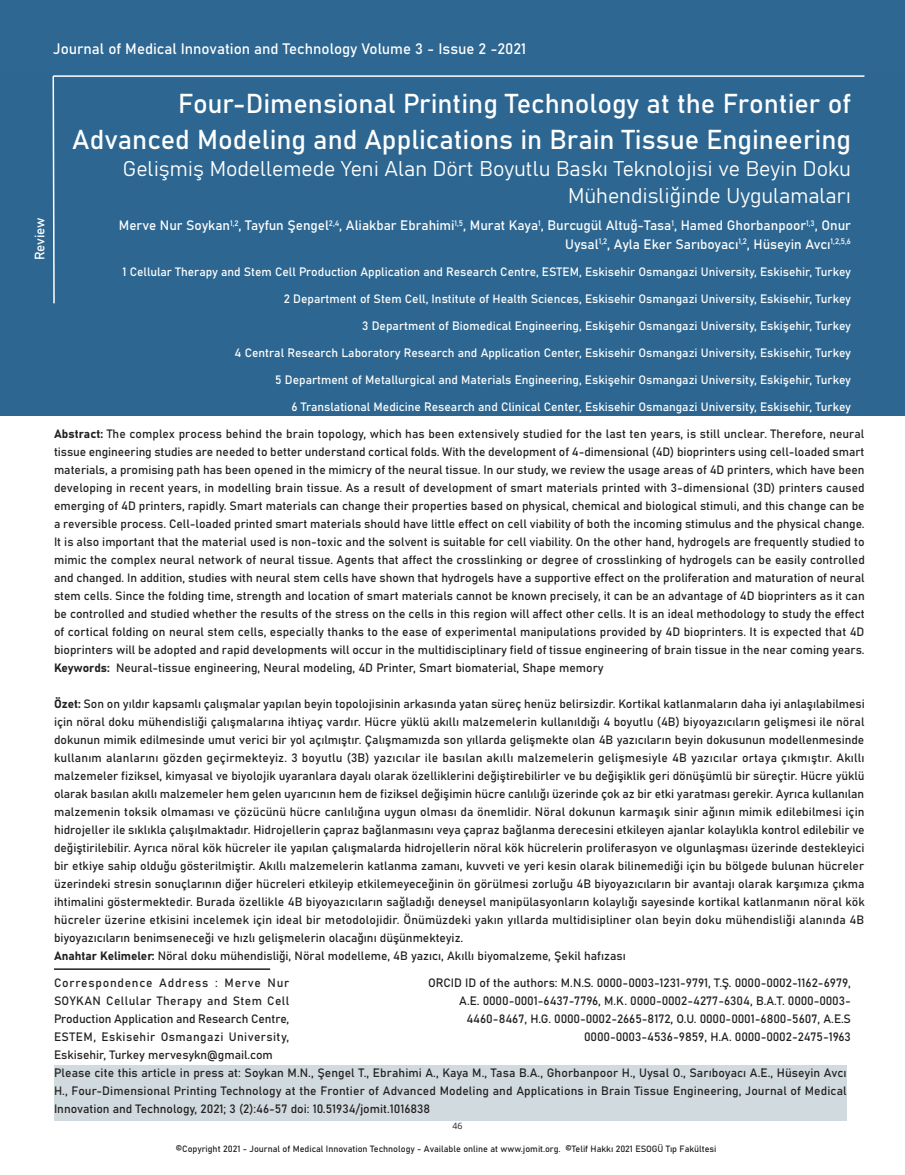
<style>
.page{position:relative;width:905px;height:1175px;background:#fff}
.page>*{position:absolute;margin:0;border:0;box-sizing:border-box;transform-origin:0 0}
.Pull-Out_Quote{font:27px/36px "Bahnschrift";color:#fff;text-align:right}
.Pull-Out_Quote-2{font:21px/27px "Bahnschrift";color:#fff;text-align:right}
.t1{font:15px "Bahnschrift";color:#fff}
.t2{font:13.5px/18px "Bahnschrift";color:#fff;text-align:right}
.Body_Text{font:12px/18px "Bahnschrift";color:#231f20;text-align:justify}
.t3{font:12px "Bahnschrift";color:#fff}
.t4{font:9px "Bahnschrift";color:#231f20}
.t5{font:8.7px "Open Sans";color:#231f20}
</style>
<div class="page">
<div style="left:0;top:0;width:904px;height:416px;background:#2d6791"></div>
<hr style="left:54px;top:968px;width:216px;height:1px;background:#231f20">
<div style="left:54px;top:1065px;width:792px;height:55px;background:#d1dade"></div>
<hr style="left:53px;top:75px;width:811px;height:2px;background:#fff">
<svg style="left:52px;top:75px;width:4px;height:229px"></svg>
<p class="t1" style="left:53px;top:37px;width:474px">Journal of Medical Innovation and Technology Volume 3 - Issue 2 -2021</p>
<p class="t2" style="left:30px;top:260px;width:45px;rotate:-90deg">Review</p>
<p class="Pull-Out_Quote" style="left:72px;top:84px;width:780px">Four-Dimensional Printing Technology at the Frontier of<br>Advanced Modeling and Applications in Brain Tissue Engineering</p>
<p class="Pull-Out_Quote-2" style="left:123px;top:154px;width:729px">Gelişmiş Modellemede Yeni Alan Dört Boyutlu Baskı Teknolojisi ve Beyin Doku<br>Mühendisliğinde Uygulamaları</p>
<p class="t2" style="left:119px;top:216px;width:733px">Merve Nur Soykan<sup>1,2</sup>, Tayfun Şengel<sup>2,4</sup>, Aliakbar Ebrahimi<sup>1,5</sup>, Murat Kaya<sup>1</sup>, Burcugül Altuğ-Tasa<sup>1</sup>, Hamed Ghorbanpoor<sup>1,3</sup>, Onur<br>Uysal<sup>1,2</sup>, Ayla Eker Sarıboyacı<sup>1,2</sup>, Hüseyin Avcı<sup>1,2,5,6</sup></p>
<p class="t3" style="left:122px;top:262px;width:730px">1 Cellular Therapy and Stem Cell Production Application and Research Centre, ESTEM, Eskisehir Osmangazi University, Eskisehir, Turkey</p>
<p class="t3" style="left:284px;top:289px;width:568px">2 Department of Stem Cell, Institute of Health Sciences, Eskisehir Osmangazi University, Eskisehir, Turkey</p>
<p class="t3" style="left:362px;top:316px;width:490px">3 Department of Biomedical Engineering, Eskişehir Osmangazi University, Eskişehir, Turkey</p>
<p class="t3" style="left:235px;top:343px;width:618px">4 Central Research Laboratory Research and Application Center, Eskisehir Osmangazi University, Eskisehir, Turkey</p>
<p class="t3" style="left:275px;top:370px;width:577px">5 Department of Metallurgical and Materials Engineering, Eskişehir Osmangazi University, Eskişehir, Turkey</p>
<p class="t3" style="left:291px;top:397px;width:561px">6 Translational Medicine Research and Clinical Center, Eskisehir Osmangazi University, Eskisehir, Turkey</p>
<p class="Body_Text" style="left:54px;top:423px;width:812px">Abstract: The complex process behind the brain topology, which has been extensively studied for the last ten years, is still unclear. Therefore, neural tissue engineering studies are needed to better understand cortical folds. With the development of 4-dimensional (4D) bioprinters using cell-loaded smart materials, a promising path has been opened in the mimicry of the neural tissue. In our study, we review the usage areas of 4D printers, which have been developing in recent years, in modelling brain tissue. As a result of development of smart materials printed with 3-dimensional (3D) printers caused emerging of 4D printers, rapidly. Smart materials can change their properties based on physical, chemical and biological stimuli, and this change can be a reversible process. Cell-loaded printed smart materials should have little effect on cell viability of both the incoming stimulus and the physical change.<br>It is also important that the material used is non-toxic and the solvent is suitable for cell viability. On the other hand, hydrogels are frequently studied to mimic the complex neural network of neural tissue. Agents that affect the crosslinking or degree of crosslinking of hydrogels can be easily controlled and changed. In addition, studies with neural stem cells have shown that hydrogels have a supportive effect on the proliferation and maturation of neural stem cells. Since the folding time, strength and location of smart materials cannot be known precisely, it can be an advantage of 4D bioprinters as it can be controlled and studied whether the results of the stress on the cells in this region will affect other cells. It is an ideal methodology to study the effect of cortical folding on neural stem cells, especially thanks to the ease of experimental manipulations provided by 4D bioprinters. It is expected that 4D bioprinters will be adopted and rapid developments will occur in the multidisciplinary field of tissue engineering of brain tissue in the near coming years.</p>
<p class="Body_Text" style="left:54px;top:657px;width:551px">Keywords: Neural-tissue engineering, Neural modeling, 4D Printer, Smart biomaterial, Shape memory</p>
<p class="Body_Text" style="left:54px;top:693px;width:812px">Özet: Son on yıldır kapsamlı çalışmalar yapılan beyin topolojisinin arkasında yatan süreç henüz belirsizdir. Kortikal katlanmaların daha iyi anlaşılabilmesi için nöral doku mühendisliği çalışmalarına ihtiyaç vardır. Hücre yüklü akıllı malzemelerin kullanıldığı 4 boyutlu (4B) biyoyazıcıların gelişmesi ile nöral dokunun mimik edilmesinde umut verici bir yol açılmıştır. Çalışmamızda son yıllarda gelişmekte olan 4B yazıcıların beyin dokusunun modellenmesinde kullanım alanlarını gözden geçirmekteyiz. 3 boyutlu (3B) yazıcılar ile basılan akıllı malzemelerin gelişmesiyle 4B yazıcılar ortaya çıkmıştır. Akıllı malzemeler fiziksel, kimyasal ve biyolojik uyaranlara dayalı olarak özelliklerini değiştirebilirler ve bu değişiklik geri dönüşümlü bir süreçtir. Hücre yüklü olarak basılan akıllı malzemeler hem gelen uyarıcının hem de fiziksel değişimin hücre canlılığı üzerinde çok az bir etki yaratması gerekir. Ayrıca kullanılan malzemenin toksik olmaması ve çözücünü hücre canlılığına uygun olması da önemlidir. Nöral dokunun karmaşık sinir ağının mimik edilebilmesi için hidrojeller ile sıklıkla çalışılmaktadır. Hidrojellerin çapraz bağlanmasını veya çapraz bağlanma derecesini etkileyen ajanlar kolaylıkla kontrol edilebilir ve değiştirilebilir. Ayrıca nöral kök hücreler ile yapılan çalışmalarda hidrojellerin nöral kök hücrelerin proliferasyon ve olgunlaşması üzerinde destekleyici bir etkiye sahip olduğu gösterilmiştir. Akıllı malzemelerin katlanma zamanı, kuvveti ve yeri kesin olarak bilinemediği için bu bölgede bulunan hücreler üzerindeki stresin sonuçlarının diğer hücreleri etkileyip etkilemeyeceğinin ön görülmesi zorluğu 4B biyoyazıcıların bir avantajı olarak karşımıza çıkma ihtimalini göstermektedir. Burada özellikle 4B biyoyazıcıların sağladığı deneysel manipülasyonların kolaylığı sayesinde kortikal katlanmanın nöral kök hücreler üzerine etkisini incelemek için ideal bir metodolojidir. Önümüzdeki yakın yıllarda multidisipliner olan beyin doku mühendisliği alanında 4B biyoyazıcıların benimseneceği ve hızlı gelişmelerin olacağını düşünmekteyiz.</p>
<p class="Body_Text" style="left:54px;top:945px;width:573px">Anahtar Kelimeler: Nöral doku mühendisliği, Nöral modelleme, 4B yazıcı, Akıllı biyomalzeme, Şekil hafızası</p>
<p class="Body_Text" style="left:54px;top:972px;width:237px">Correspondence Address : Merve Nur SOYKAN Cellular Therapy and Stem Cell Production Application and Research Centre, ESTEM, Eskisehir Osmangazi University, Eskisehir, Turkey mervesykn@gmail.com</p>
<p class="Body_Text" style="left:428px;top:972px;width:424px;text-align:right">ORCID ID of the authors: M.N.S. 0000-0003-1231-9791, T.Ş. 0000-0002-1162-6979, A.E. 0000-0001-6437-7796, M.K. 0000-0002-4277-6304, B.A.T. 0000-0003- 4460-8467, H.G. 0000-0002-2665-8172, O.U. 0000-0001-6800-5607, A.E.S 0000-0003-4536-9859, H.A. 0000-0002-2475-1963</p>
<p class="Body_Text" style="left:54px;top:1062px;width:794px">Please cite this article in press at: Soykan M.N., Şengel T., Ebrahimi A., Kaya M., Tasa B.A., Ghorbanpoor H., Uysal O., Sarıboyacı A.E., Hüseyin Avcı H., Four-Dimensional Printing Technology at the Frontier of Advanced Modeling and Applications in Brain Tissue Engineering, Journal of Medical Innovation and Technology, 2021; 3 (2):46-57 doi: 10.51934/jomit.1016838</p>
<p class="t5" style="left:452px;top:1120px;width:12px">46</p>
<p class="t4" style="left:176px;top:1142px;width:542px">©Copyright 2021 - Journal of Medical Innovation Technology - Available online at www.jomit.org. ©Telif Hakkı 2021 ESOGÜ Tıp Fakültesi</p>
</div>
